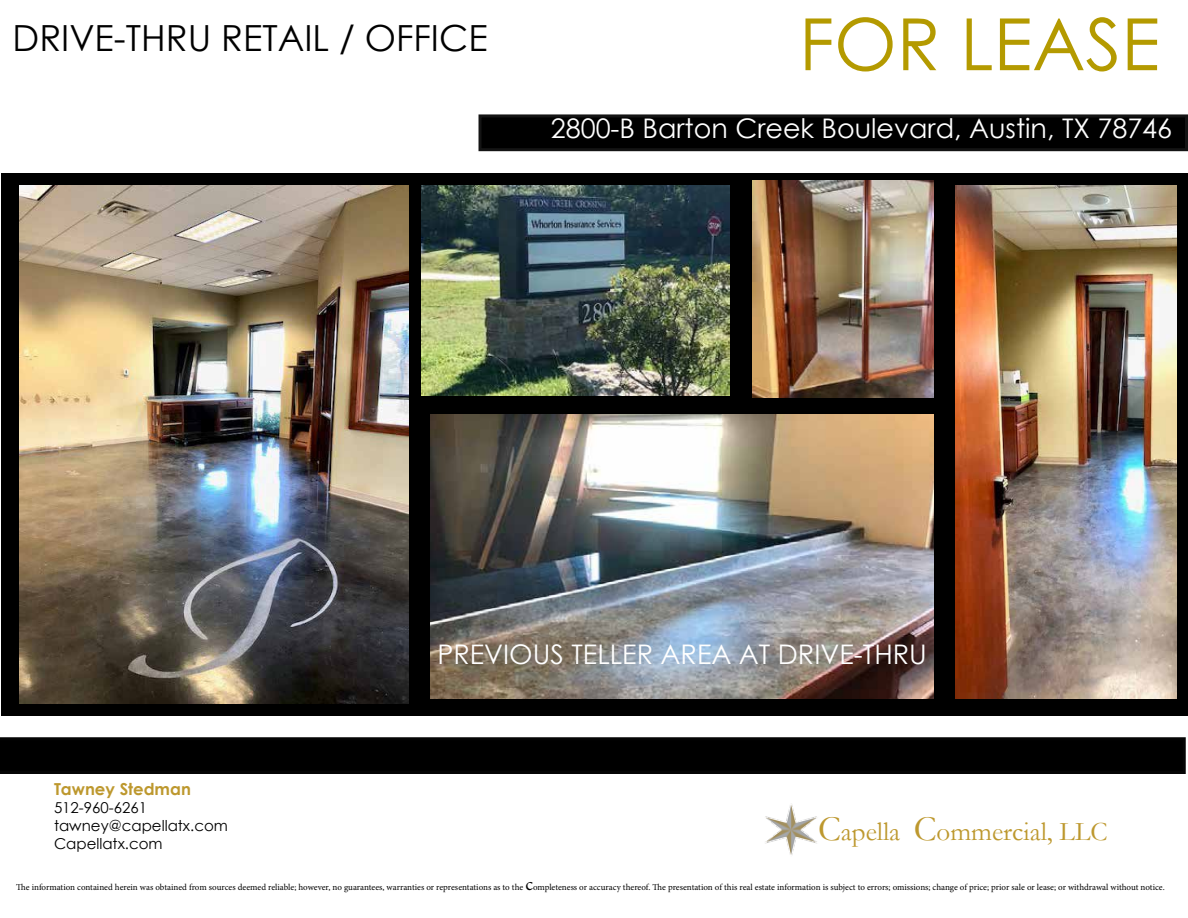
<style>
.page{position:relative;width:1188px;height:918px;background:#fff}
.page>*{position:absolute;margin:0;border:0;box-sizing:border-box;transform-origin:0 0}
.t1{font:72px "Century Gothic";color:#b49a00}
.t2{font:36px "Century Gothic";color:#000}
.t3{font:27px "Century Gothic";color:#fff}
.t4{font:27px "Garamond";color:#bd982e}
.t5{font:700 16.5px "Century Gothic";color:#bd982e}
.t6{font:15px/18px "Century Gothic";color:#000}
.t7{font:9px "Minion Pro";color:#000}
.s1{font-size:18px}
.s2{font-size:36px}
</style>
<div class="page">
<div style="left:0;top:737px;width:1186px;height:37px;background:#000"></div>
<div style="left:2px;top:173px;width:1186px;height:543px;background:#000"></div>
<div style="left:480px;top:116px;width:706px;height:34px;background:#000"></div>
<div style="left:479px;top:114px;width:709px;height:37px;border:3px solid #141414"></div>
<img style="left:765px;top:805px;width:52px;height:50px">
<img style="left:20px;top:185px;width:389px;height:519px">
<img style="left:421px;top:185px;width:308px;height:211px">
<img style="left:430px;top:414px;width:504px;height:284px">
<img style="left:956px;top:185px;width:221px;height:513px">
<img style="left:752px;top:180px;width:182px;height:217px">
<h2 class="t2" style="left:13px;top:13px;width:477px">DRIVE-THRU RETAIL / OFFICE</h2>
<h1 class="t1" style="left:799px;top:-6px;width:362px">FOR LEASE</h1>
<h3 class="t3" style="left:551px;top:110px;width:623px">2800-B Barton Creek Boulevard, Austin, TX 78746</h3>
<h3 class="t3" style="left:437px;top:636px;width:491px">PREVIOUS TELLER AREA AT DRIVE-THRU</h3>
<h3 class="t5" style="left:54px;top:777px;width:138px">Tawney Stedman</h3>
<h3 class="t6" style="left:54px;top:799px;width:175px">512-960-6261 tawney@capellatx.com<br>Capellatx.com</h3>
<p class="t7" style="left:16px;top:881px;width:1150px">The information contained herein was obtained from sources deemed reliable; however, no guarantees, warranties or representations as to the <span class="s1">c</span>ompleteness or accuracy thereof. The presentation of this real estate information is subject to errors; omissions; change of price; prior sale or lease; or withdrawal without notice.</p>
<h3 class="t4" style="left:818px;top:813px;width:291px"><span class="s2">C</span>apella <span class="s2">C</span>ommercial, LLC</h3>
</div>
